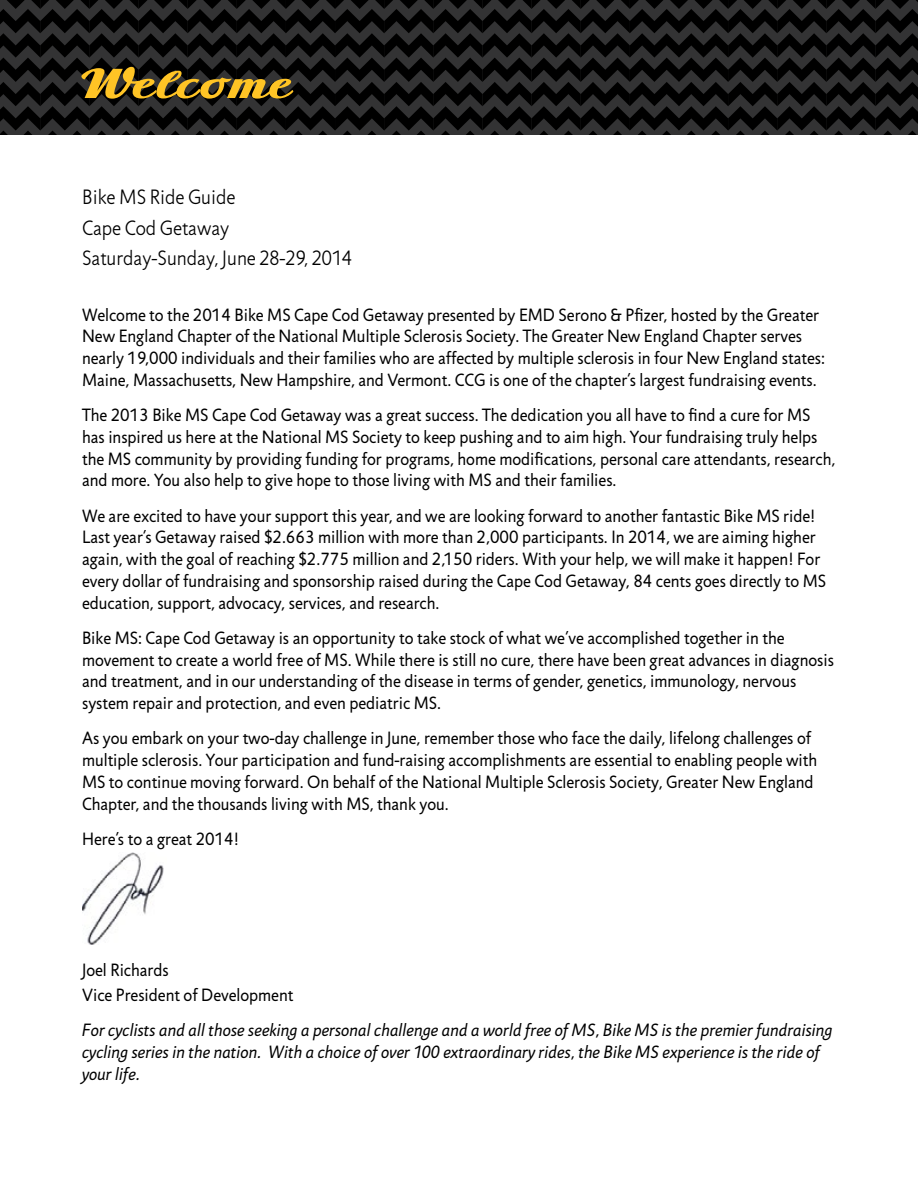
<style>
.page{position:relative;width:918px;height:1188px;background:#fff}
.page>*{position:absolute;margin:0;border:0;box-sizing:border-box;transform-origin:0 0}
.t1{font:52.5px "Zierfische";letter-spacing:.04em;color:#ffc425;scale:1.25 1}
.t2{font:300 21px/30.5px "Jigsaw";color:#000;scale:.96 1}
.t3{font:18px/21.8px "Jigsaw";color:#000;scale:.96 1}
.t4{font:italic 18px/21.8px "Jigsaw";letter-spacing:.01em;color:#000;scale:.96 1}
</style>
<div class="page">
<svg style="left:0;top:0;width:918px;height:135px;background:#1a1a1a"></svg>
<img style="left:82px;top:852px;width:82px;height:93px">
<h1 class="t1" style="left:84px;top:56px;width:166px">Welcome</h1>
<p class="t2" style="left:82px;top:182px;width:283px">Bike MS Ride Guide<br>Cape Cod Getaway<br>Saturday-Sunday, June 28-29, 2014</p>
<p class="t3" style="left:82px;top:304px;width:775px">Welcome to the 2014 Bike MS Cape Cod Getaway presented by EMD Serono &amp; Pfizer, hosted by the Greater New England Chapter of the National Multiple Sclerosis Society. The Greater New England Chapter serves nearly 19,000 individuals and their families who are affected by multiple sclerosis in four New England states:<br>Maine, Massachusetts, New Hampshire, and Vermont. CCG is one of the chapter’s largest fundraising events.</p>
<p class="t3" style="left:82px;top:404px;width:786px">The 2013 Bike MS Cape Cod Getaway was a great success. The dedication you all have to find a cure for MS has inspired us here at the National MS Society to keep pushing and to aim high. Your fundraising truly helps the MS community by providing funding for programs, home modifications, personal care attendants, research, and more. You also help to give hope to those living with MS and their families.</p>
<p class="t3" style="left:82px;top:505px;width:777px">We are excited to have your support this year, and we are looking forward to another fantastic Bike MS ride!<br>Last year’s Getaway raised $2.663 million with more than 2,000 participants. In 2014, we are aiming higher again, with the goal of reaching $2.775 million and 2,150 riders. With your help, we will make it happen! For every dollar of fundraising and sponsorship raised during the Cape Cod Getaway, 84 cents goes directly to MS education, support, advocacy, services, and research.</p>
<p class="t3" style="left:82px;top:627px;width:785px">Bike MS: Cape Cod Getaway is an opportunity to take stock of what we’ve accomplished together in the movement to create a world free of MS. While there is still no cure, there have been great advances in diagnosis and treatment, and in our understanding of the disease in terms of gender, genetics, immunology, nervous system repair and protection, and even pediatric MS.</p>
<p class="t3" style="left:82px;top:727px;width:767px">As you embark on your two-day challenge in June, remember those who face the daily, lifelong challenges of multiple sclerosis. Your participation and fund-raising accomplishments are essential to enabling people with MS to continue moving forward. On behalf of the National Multiple Sclerosis Society, Greater New England Chapter, and the thousands living with MS, thank you.</p>
<p class="t3" style="left:82px;top:828px;width:165px">Here’s to a great 2014!</p>
<p class="t3" style="left:82px;top:957px;width:222px;line-height:25.2px">Joel Richards<br>Vice President of Development</p>
<p class="t4" style="left:82px;top:1019px;width:783px">For cyclists and all those seeking a personal challenge and a world free of MS, Bike MS is the premier fundraising cycling series in the nation. With a choice of over 100 extraordinary rides, the Bike MS experience is the ride of your life.</p>
</div>
